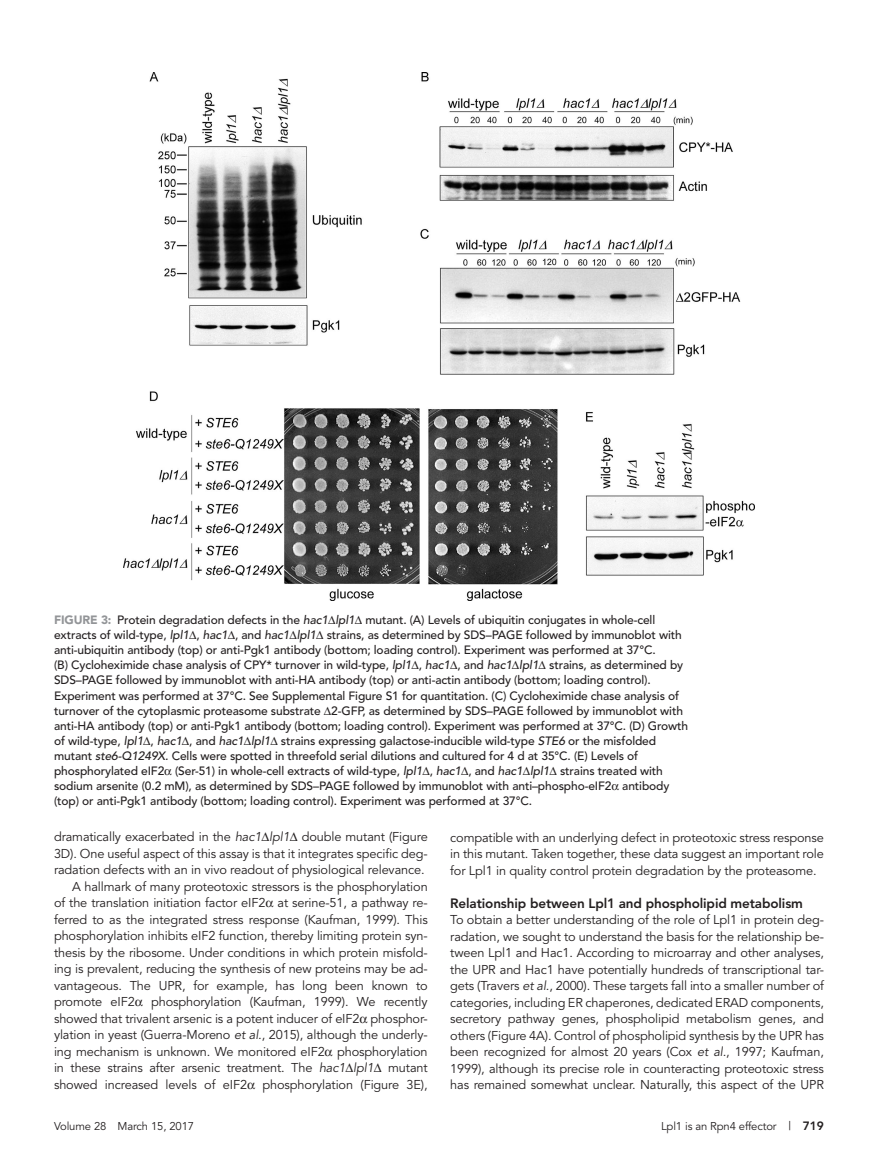
<style>
.page{position:relative;width:878px;height:1175px;background:#fff}
.page>*{position:absolute;margin:0;border:0;box-sizing:border-box;transform-origin:0 0}
.t1{font:800 13.5px "Avenir";letter-spacing:-.01em;color:#231f20}
.Para{font:12.75px/16.5px "Avenir";letter-spacing:-.01em;color:#231f20;text-align:justify}
.ParaFL{font:12.75px/16.5px "Avenir";letter-spacing:-.01em;color:#231f20;text-align:justify}
.FigCaption_35_5p{font:500 12px/15px "Avenir";letter-spacing:-.01em;color:#231f20}
.t2{font:11.25px "Avenir";letter-spacing:-.01em;color:#231f20}
.s1{font-weight:900;color:#939598}
.s2{font-style:italic}
.s3{font-size:12px}
.s4{font-weight:800;font-size:12px}
</style>
<div class="page">
<img style="left:124px;top:72px;width:630px;height:528px">
<p class="FigCaption_35_5p" style="left:54px;top:613px;width:635px"><span class="s1">FIGURE 3:</span> Protein degradation defects in the <span class="s2">hac1 lpl1</span> mutant. (A) Levels of ubiquitin conjugates in whole-cell extracts of wild-type, <span class="s2">lpl1</span> , <span class="s2">hac1</span> , and <span class="s2">hac1 lpl1</span> strains, as determined by SDS–PAGE followed by immunoblot with anti-ubiquitin antibody (top) or anti-Pgk1 antibody (bottom; loading control). Experiment was performed at 37°C.<br>(B) Cycloheximide chase analysis of CPY* turnover in wild-type, <span class="s2">lpl1</span> , <span class="s2">hac1</span> , and <span class="s2">hac1 lpl1</span> strains, as determined by SDS–PAGE followed by immunoblot with anti-HA antibody (top) or anti-actin antibody (bottom; loading control).<br>Experiment was performed at 37°C. See Supplemental Figure S1 for quantitation. (C) Cycloheximide chase analysis of turnover of the cytoplasmic proteasome substrate 2-GFP, as determined by SDS–PAGE followed by immunoblot with anti-HA antibody (top) or anti-Pgk1 antibody (bottom; loading control). Experiment was performed at 37°C. (D) Growth of wild-type, <span class="s2">lpl1</span> , <span class="s2">hac1</span> , and <span class="s2">hac1 lpl1</span> strains expressing galactose-inducible wild-type <span class="s2">STE6</span> or the misfolded mutant <span class="s2">ste6-Q1249X.</span> Cells were spotted in threefold serial dilutions and cultured for 4 d at 35°C. (E) Levels of phosphorylated eIF2 (Ser-51) in whole-cell extracts of wild-type, <span class="s2">lpl1</span> , <span class="s2">hac1</span> , and <span class="s2">hac1 lpl1</span> strains treated with sodium arsenite (0.2 mM), as determined by SDS–PAGE followed by immunoblot with anti–phospho-eIF2 antibody (top) or anti-Pgk1 antibody (bottom; loading control). Experiment was performed at 37°C.</p>
<p class="Para" style="left:54px;top:829px;width:375px">dramatically exacerbated in the <span class="s2">hac1 lpl1</span> double mutant (Figure 3D). One useful aspect of this assay is that it integrates specific deg&shy;radation defects with an in vivo readout of physiological relevance.</p>
<p class="Para" style="left:54px;top:878px;width:375px;text-indent:18px">A hallmark of many proteotoxic stressors is the phosphorylation of the translation initiation factor eIF2 at serine-51, a pathway re&shy;ferred to as the integrated stress response (Kaufman, 1999). This phosphorylation inhibits eIF2 function, thereby limiting protein syn&shy;thesis by the ribosome. Under conditions in which protein misfold&shy;ing is prevalent, reducing the synthesis of new proteins may be ad&shy;vantageous. The UPR, for example, has long been known to promote eIF2</p>
<p class="Para" style="left:54px;top:994px;width:375px;text-indent:97px">phosphorylation (Kaufman, 1999). We recently showed that trivalent arsenic is a potent inducer of eIF2 phosphor&shy;ylation in yeast (Guerra-Moreno <span class="s2">et al.</span>, 2015), although the underly&shy;ing mechanism is unknown. We monitored eIF2 phosphorylation in these strains after arsenic treatment. The <span class="s2">hac1 lpl1</span> mutant showed increased levels of eIF2 phosphorylation (Figure 3E),</p>
<p class="Para" style="left:450px;top:829px;width:375px">compatible with an underlying defect in proteotoxic stress response in this mutant. Taken together, these data suggest an important role for Lpl1 in quality control protein degradation by the proteasome.</p>
<h2 class="t1" style="left:450px;top:895px;width:354px">Relationship between Lpl1 and phospholipid metabolism</h2>
<p class="ParaFL" style="left:450px;top:912px;width:375px">To obtain a better understanding of the role of Lpl1 in protein deg&shy;radation, we sought to understand the basis for the relationship be&shy;tween Lpl1 and Hac1. According to microarray and other analyses, the UPR and Hac1 have potentially hundreds of transcriptional tar&shy;gets (Travers <span class="s2">et al.</span>, 2000). These targets fall into a smaller number of categories, including ER chaperones, dedicated ERAD components, secretory pathway genes, phospholipid metabolism genes, and others (Figure 4A). Control of phospholipid synthesis by the UPR has been recognized for almost 20 years (Cox <span class="s2">et al.</span>, 1997; Kaufman, 1999), although its precise role in counteracting proteotoxic stress has remained somewhat unclear. Naturally, this aspect of the UPR</p>
<p class="t2" style="left:54px;top:1119px;width:141px">Volume 28 March 15, 2017</p>
<p class="t2" style="left:661px;top:1119px;width:164px">Lpl1 is an Rpn4 effector <span class="s3">|</span> <span class="s4">719</span></p>
</div>
